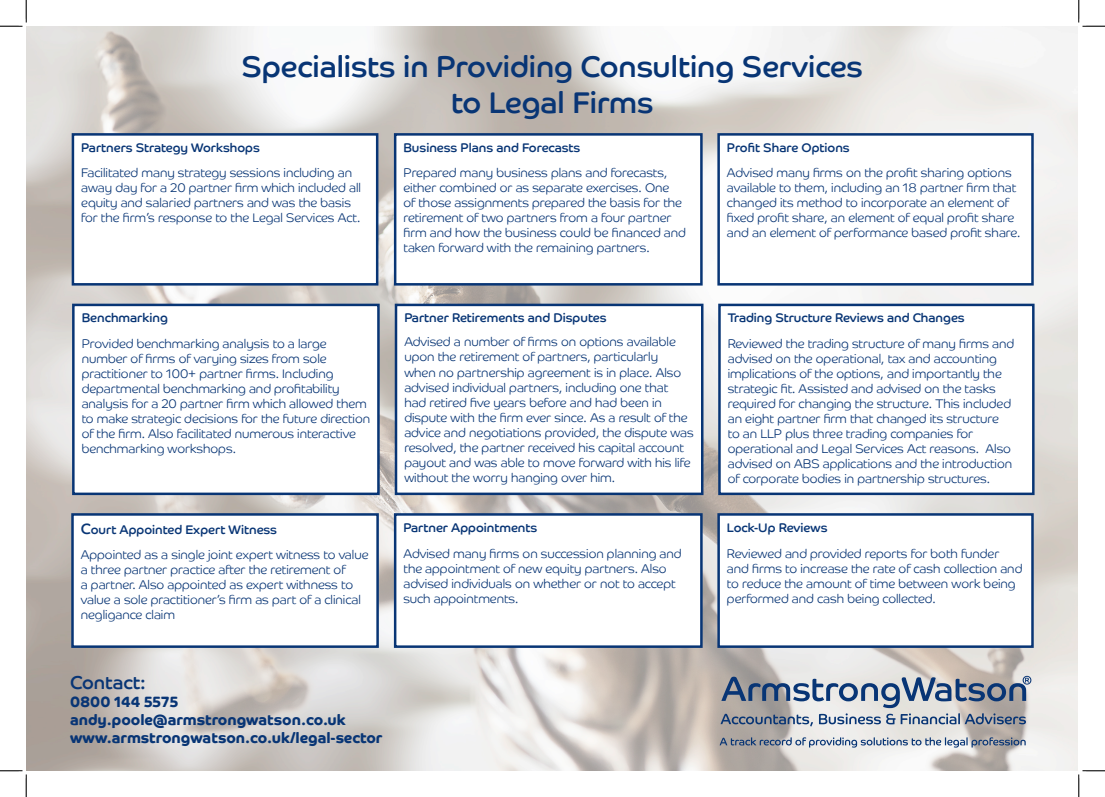
<style>
.page{position:relative;width:1105px;height:797px;background:#fff}
.page>*{position:absolute;margin:0;border:0;box-sizing:border-box;transform-origin:0 0}
.t1{font:30px "Co Headline";color:#083575}
.t2{font:18.75px "Co Headline";color:#083575}
.t3{font:15px "Co Headline Bd";color:#083575}
.t4{font:12.5px/15px "Co Headline Lt";color:#083575}
.t5{font:12.5px "Co Headline";color:#083575}
.s1{font-size:15px}
</style>
<div class="page">
<img style="left:26px;top:26px;width:1051px;height:744px">
<div style="left:73px;top:134px;width:304px;height:150px;background:#fff"></div>
<div style="left:72px;top:133px;width:306px;height:152px;border:2px solid #083575"></div>
<div style="left:73px;top:305px;width:305px;height:189px;background:#fff"></div>
<div style="left:72px;top:304px;width:308px;height:191px;border:2px solid #083575"></div>
<div style="left:72px;top:514px;width:306px;height:132px;background:#fff"></div>
<div style="left:71px;top:513px;width:308px;height:135px;border:2px solid #083575"></div>
<div style="left:395px;top:134px;width:306px;height:150px;background:#fff"></div>
<div style="left:394px;top:133px;width:309px;height:152px;border:2px solid #083575"></div>
<div style="left:396px;top:305px;width:306px;height:189px;background:#fff"></div>
<div style="left:395px;top:304px;width:308px;height:191px;border:2px solid #083575"></div>
<div style="left:395px;top:514px;width:306px;height:132px;background:#fff"></div>
<div style="left:394px;top:513px;width:309px;height:135px;border:2px solid #083575"></div>
<div style="left:719px;top:134px;width:313px;height:150px;background:#fff"></div>
<div style="left:717px;top:133px;width:317px;height:152px;border:2px solid #083575"></div>
<div style="left:719px;top:305px;width:314px;height:189px;background:#fff"></div>
<div style="left:718px;top:304px;width:316px;height:191px;border:2px solid #083575"></div>
<div style="left:719px;top:514px;width:313px;height:132px;background:#fff"></div>
<div style="left:717px;top:513px;width:317px;height:135px;border:2px solid #083575"></div>
<svg style="left:720px;top:676px;width:311px;height:50px;background:#9fa6b2"></svg>
<svg style="left:719px;top:737px;width:307px;height:10px;background:#a0a9b7"></svg>
<svg style="left:0;top:0;width:27px;height:27px"></svg>
<svg style="left:0;top:770px;width:27px;height:27px"></svg>
<svg style="left:1078px;top:0;width:27px;height:27px"></svg>
<svg style="left:1078px;top:770px;width:27px;height:27px"></svg>
<p class="t1" style="left:241px;top:49px;width:623px">Specialists in Providing Consulting Services</p>
<p class="t1" style="left:451px;top:85px;width:204px">to Legal Firms</p>
<p class="t5" style="left:81px;top:140px;width:180px">Partners Strategy Workshops</p>
<p class="t4" style="left:81px;top:165px;width:281px">Facilitated many strategy sessions including an away day for a 20 partner firm which included all equity and salaried partners and was the basis for the firm’s response to the Legal Services Act.</p>
<p class="t5" style="left:403px;top:140px;width:178px">Business Plans and Forecasts</p>
<p class="t4" style="left:403px;top:165px;width:284px">Prepared many business plans and forecasts, either combined or as separate exercises. One<br>of those assignments prepared the basis for the retirement of two partners from a four partner firm and how the business could be financed and taken forward with the remaining partners.</p>
<p class="t5" style="left:82px;top:310px;width:88px">Benchmarking</p>
<p class="t4" style="left:82px;top:336px;width:290px">Provided benchmarking analysis to a large number of firms of varying sizes from sole practitioner to 100+ partner firms. Including departmental benchmarking and profitability analysis for a 20 partner firm which allowed them to make strategic decisions for the future direction of the firm. Also facilitated numerous interactive benchmarking workshops.</p>
<p class="t5" style="left:81px;top:522px;width:198px"><span class="s1">C</span>ourt Appointed Expert Witness</p>
<p class="t4" style="left:81px;top:547px;width:289px">Appointed as a single joint expert witness to value a three partner practice after the retirement of<br>a partner. Also appointed as expert withness to value a sole practitioner’s firm as part of a clinical negligance claim</p>
<p class="t5" style="left:404px;top:310px;width:204px">Partner Retirements and Disputes</p>
<p class="t4" style="left:404px;top:334px;width:291px">Advised a number of firms on options available upon the retirement of partners, particularly<br>when no partnership agreement is in place. Also advised individual partners, including one that<br>had retired five years before and had been in dispute with the firm ever since. As a result of the advice and negotiations provided, the dispute was resolved, the partner received his capital account payout and was able to move forward with his life without the worry hanging over him.</p>
<p class="t5" style="left:403px;top:520px;width:135px">Partner Appointments</p>
<p class="t4" style="left:403px;top:545px;width:280px">Advised many firms on succession planning and the appointment of new equity partners. Also advised individuals on whether or not to accept such appointments.</p>
<p class="t2" style="left:70px;top:671px;width:77px">Contact:</p>
<p class="t3" style="left:70px;top:692px;width:110px">0800 144 5575</p>
<p class="t3" style="left:70px;top:710px;width:277px">andy.poole@armstrongwatson.co.uk</p>
<p class="t3" style="left:70px;top:728px;width:314px">www.armstrongwatson.co.uk/legal-sector</p>
<p class="t5" style="left:727px;top:140px;width:124px">Profit Share Options</p>
<p class="t4" style="left:727px;top:165px;width:295px">Advised many firms on the profit sharing options available to them, including an 18 partner firm that changed its method to incorporate an element of fixed profit share, an element of equal profit share and an element of performance based profit share.</p>
<p class="t5" style="left:728px;top:310px;width:238px">Trading Structure Reviews and Changes</p>
<p class="t4" style="left:728px;top:336px;width:288px">Reviewed the trading structure of many firms and advised on the operational, tax and accounting implications of the options, and importantly the strategic fit. Assisted and advised on the tasks required for changing the structure. This included an eight partner firm that changed its structure<br>to an LLP plus three trading companies for operational and Legal Services Act reasons. Also advised on ABS applications and the introduction of corporate bodies in partnership structures.</p>
<p class="t5" style="left:727px;top:520px;width:102px">Lock-Up Reviews</p>
<p class="t4" style="left:727px;top:545px;width:297px">Reviewed and provided reports for both funder and firms to increase the rate of cash collection and to reduce the amount of time between work being performed and cash being collected.</p>
</div>
